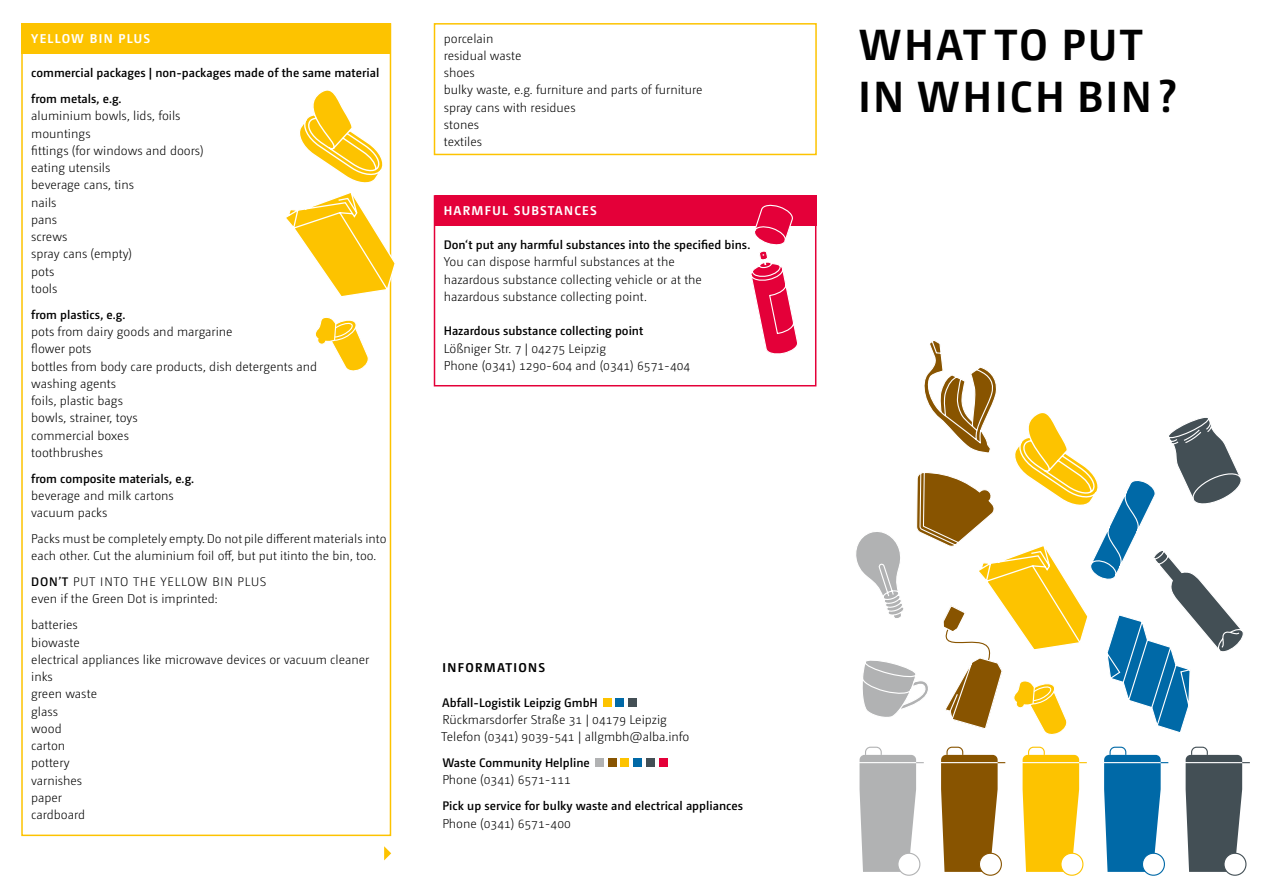
<style>
.page{position:relative;width:1263px;height:893px;background:#fff}
.page>*{position:absolute;margin:0;border:0;box-sizing:border-box;transform-origin:0 0}
.t1{font:700 43.5px/51.8px "Camingo Dos Pro";letter-spacing:.06em;color:#000}
.t2{font:300 12.75px/17.2px "Camingo Dos Pro";color:#000}
.t3{font:700 12.75px "Camingo Dos Pro";letter-spacing:.1em;color:#fff}
.t4{font:700 12.75px "Camingo Dos Pro";letter-spacing:.1em;color:#000}
.t5{font:300 12.6px/17.2px "Camingo Dos Pro";color:#000}
.t6{font:600 12.3px/26px "Camingo Dos Pro";color:#000}
.t7{font:300 12.3px "Camingo Dos Pro";letter-spacing:.06em;color:#000}
.s1{font-weight:600}
</style>
<div class="page">
<div style="left:21px;top:23px;width:370px;height:30px;background:#fdc300"></div>
<svg style="left:384px;top:846px;width:7px;height:14px"></svg>
<div style="left:21px;top:23px;width:370px;height:813px;border:2px solid #fdc300"></div>
<div style="left:434px;top:23px;width:383px;height:132px;border:2px solid #fdc300"></div>
<div style="left:595px;top:758px;width:9px;height:9px;background:#b1b2b3"></div>
<div style="left:603px;top:698px;width:8px;height:9px;background:#fdc300"></div>
<div style="left:621px;top:758px;width:8px;height:9px;background:#fdc300"></div>
<div style="left:628px;top:698px;width:9px;height:9px;background:#434f55"></div>
<div style="left:608px;top:758px;width:8px;height:9px;background:#885400"></div>
<div style="left:616px;top:698px;width:8px;height:9px;background:#0069a7"></div>
<div style="left:633px;top:758px;width:9px;height:9px;background:#0069a7"></div>
<div style="left:646px;top:758px;width:9px;height:9px;background:#434f55"></div>
<div style="left:659px;top:758px;width:8px;height:9px;background:#e40039"></div>
<div style="left:435px;top:196px;width:381px;height:30px;background:#e40039"></div>
<svg style="left:286px;top:191px;width:109px;height:107px"></svg>
<svg style="left:315px;top:317px;width:54px;height:54px"></svg>
<svg style="left:300px;top:90px;width:83px;height:93px"></svg>
<svg style="left:859px;top:746px;width:65px;height:130px"></svg>
<svg style="left:1022px;top:746px;width:65px;height:130px"></svg>
<svg style="left:1104px;top:746px;width:64px;height:130px"></svg>
<svg style="left:941px;top:746px;width:64px;height:130px"></svg>
<svg style="left:1185px;top:746px;width:65px;height:130px"></svg>
<svg style="left:856px;top:341px;width:387px;height:394px"></svg>
<div style="left:434px;top:195px;width:382px;height:191px;border:2px solid #e40039"></div>
<svg style="left:751px;top:204px;width:47px;height:150px"></svg>
<p class="t3" style="left:31px;top:31px;width:120px">YELLOW BIN PLUS</p>
<p class="t6" style="left:31px;top:60px;width:350px">commercial packages | non-packages made of the same material from metals, e.g.</p>
<p class="t2" style="left:31px;top:107px;width:174px">aluminium bowls, lids, foils mountings<br>fittings (for windows and doors) eating utensils<br>beverage cans, tins<br>nails<br>pans<br>screws<br>spray cans (empty)<br>pots<br>tools</p>
<p class="t6" style="left:31px;top:301px;width:96px">from plastics, e.g.</p>
<p class="t2" style="left:31px;top:323px;width:287px">pots from dairy goods and margarine<br>flower pots<br>bottles from body care products, dish detergents and washing agents<br>foils, plastic bags<br>bowls, strainer, toys<br>commercial boxes<br>toothbrushes</p>
<p class="t6" style="left:31px;top:465px;width:164px">from composite materials, e.g.</p>
<p class="t2" style="left:31px;top:487px;width:144px">beverage and milk cartons vacuum packs</p>
<p class="t5" style="left:31px;top:530px;width:357px">Packs must be completely empty. Do not pile different materials into each other. Cut the aluminium foil off, but put itinto the bin, too.</p>
<p class="t7" style="left:31px;top:575px;width:237px"><span class="s1">DON’T</span> PUT INTO THE YELLOW BIN PLUS</p>
<p class="t2" style="left:31px;top:586px;width:188px;line-height:25.8px">even if the Green Dot is imprinted: batteries</p>
<p class="t2" style="left:31px;top:633px;width:339px">biowaste<br>electrical appliances like microwave devices or vacuum cleaner inks<br>green waste<br>glass<br>wood<br>carton<br>pottery<br>varnishes<br>paper<br>cardboard</p>
<p class="t2" style="left:444px;top:30px;width:260px">porcelain<br>residual waste<br>shoes<br>bulky waste, e.g. furniture and parts of furniture spray cans with residues<br>stones<br>textiles</p>
<h1 class="t1" style="left:858px;top:18px;width:320px">WHAT TO PUT<br>IN WHICH BIN?</h1>
<p class="t3" style="left:444px;top:203px;width:155px">HARMFUL SUBSTANCES</p>
<p class="t6" style="left:444px;top:232px;width:308px">Don‘t put any harmful substances into the specified bins.</p>
<p class="t2" style="left:444px;top:253px;width:260px">You can dispose harmful substances at the hazardous substance collecting vehicle or at the hazardous substance collecting point.</p>
<p class="t6" style="left:444px;top:318px;width:201px">Hazardous substance collecting point</p>
<p class="t2" style="left:444px;top:340px;width:248px">Lößniger Str. 7 | 04275 Leipzig<br>Phone (0341) 1290-604 and (0341) 6571-404</p>
<p class="t4" style="left:443px;top:660px;width:104px">INFORMATIONS</p>
<p class="t6" style="left:442px;top:689px;width:157px">Abfall-Logistik Leipzig GmbH</p>
<p class="t2" style="left:441px;top:711px;width:250px">Rückmarsdorfer Straße 31 | 04179 Leipzig<br>Telefon (0341) 9039-541 | allgmbh@alba.info</p>
<p class="t6" style="left:442px;top:750px;width:149px">Waste Community Helpline</p>
<p class="t2" style="left:442px;top:771px;width:130px">Phone (0341) 6571-111</p>
<p class="t6" style="left:443px;top:793px;width:302px">Pick up service for bulky waste and electrical appliances</p>
<p class="t2" style="left:442px;top:814px;width:130px">Phone (0341) 6571-400</p>
</div>
